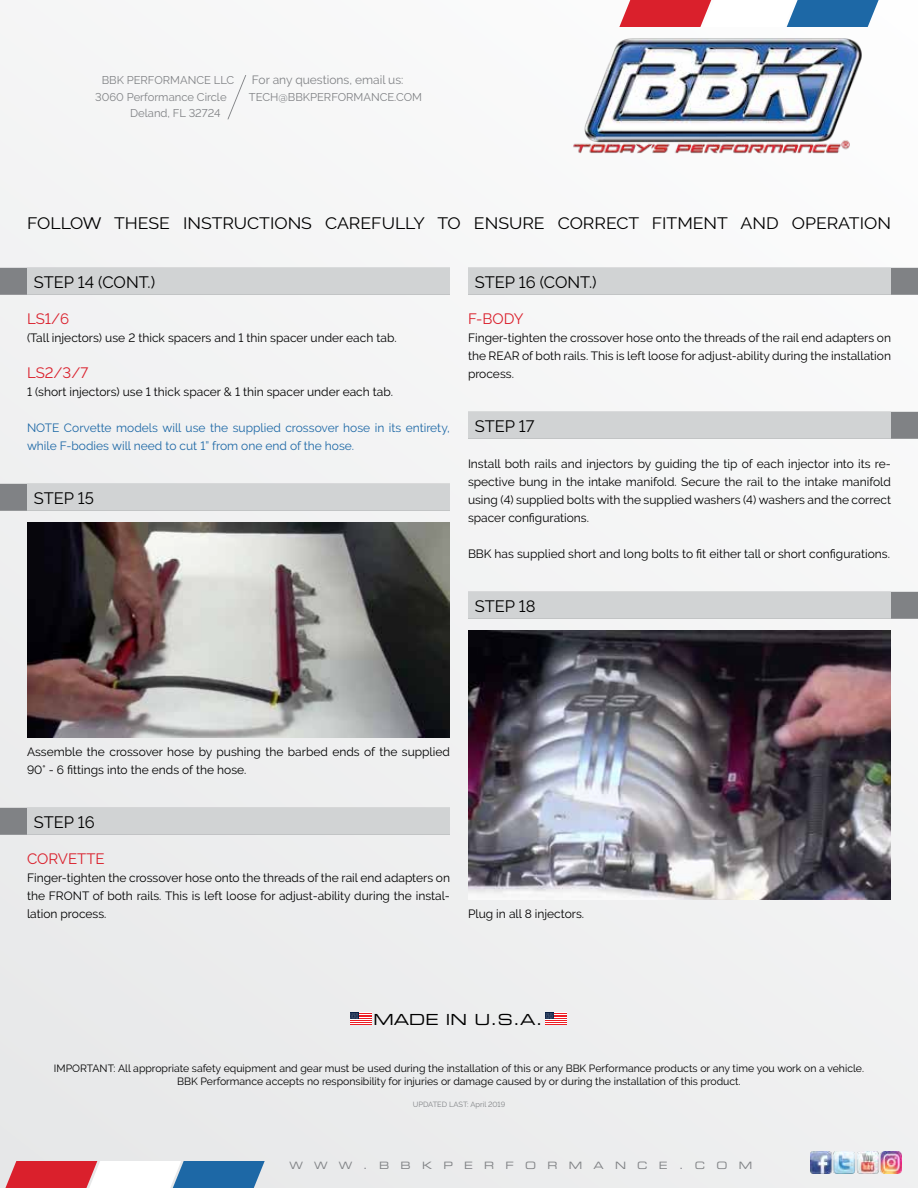
<style>
.page{position:relative;width:918px;height:1188px;background:#f2f3f3}
.page>*{position:absolute;margin:0;border:0;box-sizing:border-box;transform-origin:0 0}
.t1{font:16.5px "Raleway";color:#000;scale:1.07 1}
.t2{font:16.5px "Raleway";color:#000}
.t3{font:15.3px "Eurostile Extended Two";color:#000}
.t4{font:15px "Raleway";color:#da202c}
.t5{font:12px/18px "Raleway";color:#000;text-align:justify}
.t6{font:12px/18px "Raleway";color:#1d68a6}
.t7{font:12px "Raleway";color:#808285}
.t8{font:11.25px "Raleway";color:#808285}
.t9{font:10.5px/12.6px "Raleway";color:#000;text-align:center}
.t10{font:10.2px "Eurostile Extended Two";letter-spacing:1.11em;color:#808285}
.t11{font:7.5px "Raleway";color:#808285}
</style>
<div class="page">
<svg style="left:619px;top:0;width:265px;height:27px"></svg>
<svg style="left:0;top:1161px;width:265px;height:27px"></svg>
<img style="left:573px;top:37px;width:290px;height:117px">
<svg style="left:227px;top:75px;width:19px;height:45px"></svg>
<svg style="left:545px;top:1013px;width:22px;height:12px"></svg>
<svg style="left:350px;top:1013px;width:21px;height:12px"></svg>
<img style="left:810px;top:1152px;width:92px;height:21px">
<div style="left:468px;top:268px;width:450px;height:27px;background:#808285"></div>
<div style="left:468px;top:268px;width:423px;height:27px;background:#d1d3d4"></div>
<div style="left:468px;top:412px;width:450px;height:27px;background:#808285"></div>
<div style="left:468px;top:412px;width:423px;height:27px;background:#d1d3d4"></div>
<div style="left:468px;top:592px;width:450px;height:27px;background:#808285"></div>
<div style="left:468px;top:592px;width:423px;height:27px;background:#d1d3d4"></div>
<img style="left:468px;top:630px;width:423px;height:270px">
<div style="left:0;top:268px;width:450px;height:27px;background:#808285"></div>
<div style="left:27px;top:268px;width:423px;height:27px;background:#d1d3d4"></div>
<div style="left:0;top:484px;width:450px;height:27px;background:#808285"></div>
<div style="left:27px;top:484px;width:423px;height:27px;background:#d1d3d4"></div>
<div style="left:0;top:808px;width:450px;height:27px;background:#808285"></div>
<div style="left:27px;top:808px;width:423px;height:27px;background:#d1d3d4"></div>
<img style="left:27px;top:522px;width:423px;height:216px">
<p class="t8" style="left:102px;top:74px;width:134px">BBK PERFORMANCE LLC</p>
<p class="t8" style="left:95px;top:90px;width:133px">3060 Performance Circle</p>
<p class="t8" style="left:130px;top:107px;width:92px">Deland, FL 32724</p>
<p class="t7" style="left:252px;top:73px;width:153px">For any questions, email us:</p>
<p class="t8" style="left:249px;top:90px;width:175px">TECH@BBKPERFORMANCE.COM</p>
<h1 class="t1" style="left:27px;top:214px;width:809px">FOLLOW THESE INSTRUCTIONS CAREFULLY TO ENSURE CORRECT FITMENT AND OPERATION</h1>
<h1 class="t2" style="left:34px;top:273px;width:123px">STEP 14 (CONT.)</h1>
<p class="t4" style="left:27px;top:310px;width:44px">LS1/6</p>
<p class="t5" style="left:27px;top:329px;width:371px">(Tall injectors) use 2 thick spacers and 1 thin spacer under each tab.</p>
<p class="t4" style="left:27px;top:364px;width:63px">LS2/3/7</p>
<p class="t5" style="left:27px;top:383px;width:368px">1 (short injectors) use 1 thick spacer &amp; 1 thin spacer under each tab.</p>
<p class="t6" style="left:27px;top:419px;width:424px">NOTE Corvette models will use the supplied crossover hose in its entirety, while F-bodies will need to cut 1” from one end of the hose.</p>
<h1 class="t2" style="left:34px;top:489px;width:62px">STEP 15</h1>
<h1 class="t2" style="left:475px;top:273px;width:123px">STEP 16 (CONT.)</h1>
<p class="t4" style="left:468px;top:310px;width:57px">F-BODY</p>
<p class="t5" style="left:468px;top:329px;width:425px">Finger-tighten the crossover hose onto the threads of the rail end adapters on the REAR of both rails. This is left loose for adjust-ability during the installation process.</p>
<h1 class="t2" style="left:475px;top:417px;width:61px">STEP 17</h1>
<p class="t5" style="left:468px;top:455px;width:425px">Install both rails and injectors by guiding the tip of each injector into its re&shy;spective bung in the intake manifold. Secure the rail to the intake manifold using (4) supplied bolts with the supplied washers (4) washers and the correct spacer configurations.</p>
<p class="t5" style="left:468px;top:545px;width:423px">BBK has supplied short and long bolts to fit either tall or short configurations.</p>
<h1 class="t2" style="left:475px;top:597px;width:62px">STEP 18</h1>
<p class="t5" style="left:27px;top:743px;width:425px">Assemble the crossover hose by pushing the barbed ends of the supplied<br>90° - 6 fittings into the ends of the hose.</p>
<h1 class="t2" style="left:34px;top:813px;width:62px">STEP 16</h1>
<p class="t4" style="left:27px;top:850px;width:79px">CORVETTE</p>
<p class="t5" style="left:27px;top:869px;width:425px">Finger-tighten the crossover hose onto the threads of the rail end adapters on the FRONT of both rails. This is left loose for adjust-ability during the instal&shy;lation process.</p>
<p class="t5" style="left:468px;top:905px;width:118px">Plug in all 8 injectors.</p>
<p class="t3" style="left:373px;top:1009px;width:171px">MADE IN U.S.A.</p>
<p class="t9" style="left:54px;top:1062px;width:812px">IMPORTANT: All appropriate safety equipment and gear must be used during the installation of this or any BBK Performance products or any time you work on a vehicle.<br>BBK Performance accepts no responsibility for injuries or damage caused by or during the installation of this product.</p>
<p class="t11" style="left:413px;top:1100px;width:94px">UPDATED LAST: April 2019</p>
<p class="t10" style="left:289px;top:1158px;width:464px">WWW.BBKPERFORMANCE.COM</p>
</div>
